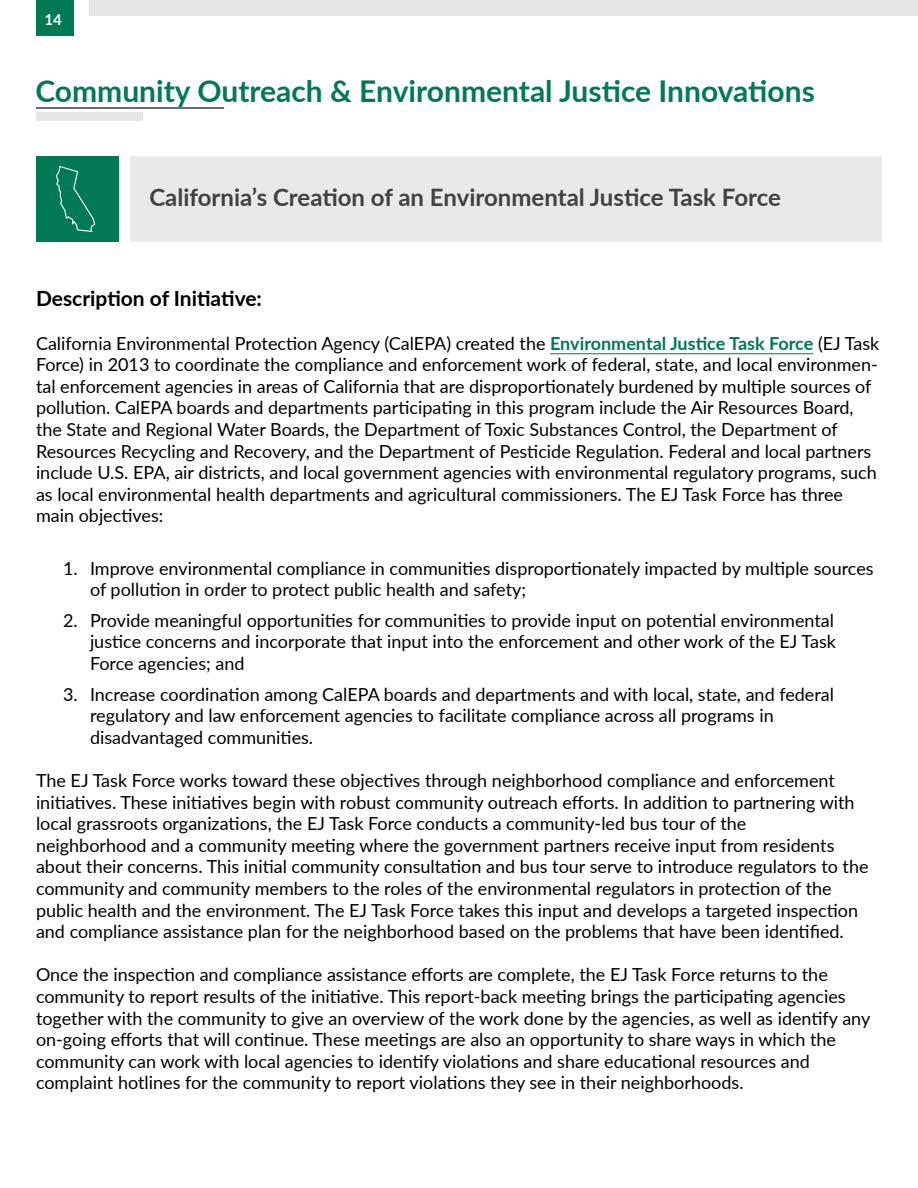
<style>
.page{position:relative;width:918px;height:1188px;background:#fff}
.page>*{position:absolute;margin:0;border:0;box-sizing:border-box;transform-origin:0 0}
.t1{font:700 30px "Lato";color:#017955}
.t2{font:700 24px "Lato";color:#414042}
.t3{font:700 21px "Lato";color:#000}
.t4{font:18px/21.6px "Lato";color:#000}
.t5{font:700 15px "Lato";color:#fff}
.s1{font-weight:700;color:#007955}
</style>
<div class="page">
<div style="left:130px;top:157px;width:752px;height:84px;background:#e7e7e7"></div>
<div style="left:36px;top:0;width:37px;height:36px;background:#017955"></div>
<div style="left:89px;top:0;width:829px;height:15px;background:#e7e7e7"></div>
<div style="left:36px;top:112px;width:106px;height:9px;background:#e7e7e7"></div>
<hr style="left:36px;top:107px;width:187px;height:2px;background:#6c6c6c">
<div style="left:36px;top:157px;width:83px;height:85px;background:#017955"></div>
<svg style="left:56px;top:166px;width:39px;height:66px"></svg>
<hr style="left:550px;top:353px;width:263px;height:1px;background:#007955">
<p class="t5" style="left:44px;top:9px;width:19px">14</p>
<h1 class="t1" style="left:35px;top:69px;width:781px">Community Outreach &amp; Environmental Justice Innovations</h1>
<h2 class="t2" style="left:149px;top:180px;width:633px">California’s Creation of an Environmental Justice Task Force</h2>
<p class="t3" style="left:36px;top:283px;width:228px">Description of Initiative:</p>
<p class="t4" style="left:36px;top:332px;width:845px">California Environmental Protection Agency (CalEPA) created the <span class="s1">Environmental Justice Task Force</span> (EJ Task Force) in 2013 to coordinate the compliance and enforcement work of federal, state, and local environmen&shy;tal enforcement agencies in areas of California that are disproportionately burdened by multiple sources of pollution. CalEPA boards and departments participating in this program include the Air Resources Board, the State and Regional Water Boards, the Department of Toxic Substances Control, the Department of Resources Recycling and Recovery, and the Department of Pesticide Regulation. Federal and local partners include U.S. EPA, air districts, and local government agencies with environmental regulatory programs, such as local environmental health departments and agricultural commissioners. The EJ Task Force has three main objectives:</p>
<p class="t4" style="left:90px;top:557px;width:785px;text-indent:-27px">1. Improve environmental compliance in communities disproportionately impacted by multiple sources of pollution in order to protect public health and safety;</p>
<p class="t4" style="left:90px;top:609px;width:748px;text-align:justify;text-indent:-27px">2. Provide meaningful opportunities for communities to provide input on potential environmental justice concerns and incorporate that input into the enforcement and other work of the EJ Task Force agencies; and</p>
<p class="t4" style="left:90px;top:683px;width:746px;text-indent:-27px">3. Increase coordination among CalEPA boards and departments and with local, state, and federal regulatory and law enforcement agencies to facilitate compliance across all programs in disadvantaged communities.</p>
<p class="t4" style="left:36px;top:769px;width:834px">The EJ Task Force works toward these objectives through neighborhood compliance and enforcement initiatives. These initiatives begin with robust community outreach efforts. In addition to partnering with local grassroots organizations, the EJ Task Force conducts a community-led bus tour of the<br>neighborhood and a community meeting where the government partners receive input from residents about their concerns. This initial community consultation and bus tour serve to introduce regulators to the community and community members to the roles of the environmental regulators in protection of the public health and the environment. The EJ Task Force takes this input and develops a targeted inspection and compliance assistance plan for the neighborhood based on the problems that have been identified.</p>
<p class="t4" style="left:36px;top:963px;width:836px">Once the inspection and compliance assistance efforts are complete, the EJ Task Force returns to the community to report results of the initiative. This report-back meeting brings the participating agencies together with the community to give an overview of the work done by the agencies, as well as identify any on-going efforts that will continue. These meetings are also an opportunity to share ways in which the community can work with local agencies to identify violations and share educational resources and complaint hotlines for the community to report violations they see in their neighborhoods.</p>
</div>
